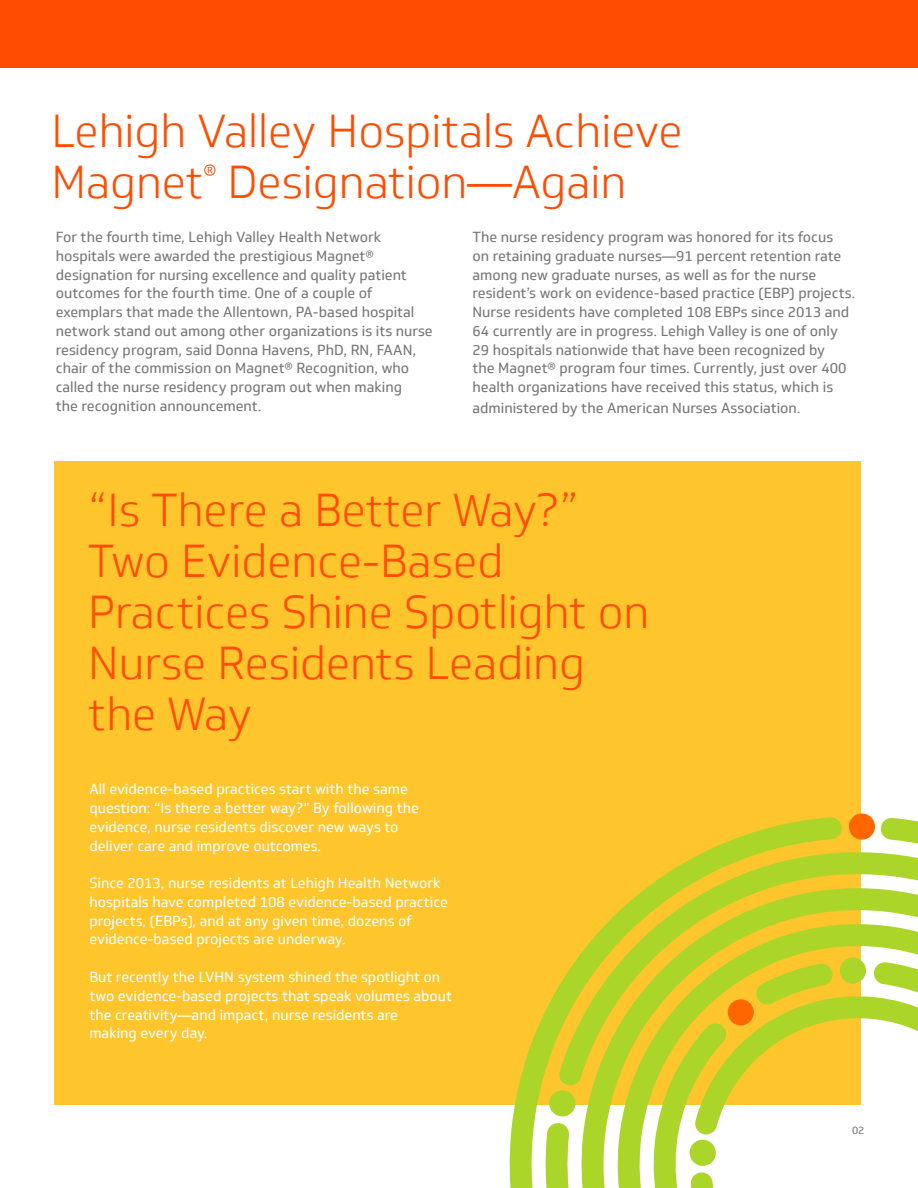
<style>
.page{position:relative;width:918px;height:1188px;background:#fff}
.page>*{position:absolute;margin:0;border:0;box-sizing:border-box;transform-origin:0 0}
.Subhead-XtraBOLD_Gol{font:300 45px/51px "Soleto";color:#ff4c00}
.Subhead-XtraBOLD_Gol-2{font:14.25px/18.8px "Soleto";color:#77777a}
.Subhead-XtraBOLD_Gol-3{font:14.25px/18.8px "Soleto";color:#fff}
.t1{font:10.5px "Soleto";color:#77777a}
</style>
<div class="page">
<div style="left:54px;top:461px;width:807px;height:643px;background:#ffc52d"></div>
<div style="left:0;top:0;width:918px;height:68px;background:#ff4c00"></div>
<svg style="left:848px;top:813px;width:70px;height:31px"></svg>
<svg style="left:509px;top:817px;width:333px;height:371px"></svg>
<svg style="left:545px;top:847px;width:373px;height:341px"></svg>
<svg style="left:580px;top:874px;width:338px;height:314px;fill:#abd528"></svg>
<svg style="left:617px;top:919px;width:301px;height:269px;fill:#abd528"></svg>
<svg style="left:652px;top:962px;width:37px;height:226px;fill:#abd528"></svg>
<svg style="left:689px;top:957px;width:229px;height:231px"></svg>
<p class="Subhead-XtraBOLD_Gol" style="left:51px;top:106px;width:633px">Lehigh Valley Hospitals Achieve<br>Magnet<sup>®</sup> Designation—Again</p>
<p class="Subhead-XtraBOLD_Gol-2" style="left:56px;top:228px;width:379px">For the fourth time, Lehigh Valley Health Network hospitals were awarded the prestigious Magnet® designation for nursing excellence and quality patient outcomes for the fourth time. One of a couple of exemplars that made the Allentown, PA-based hospital network stand out among other organizations is its nurse residency program, said Donna Havens, PhD, RN, FAAN, chair of the commission on Magnet® Recognition, who called the nurse residency program out when making<br>the recognition announcement.</p>
<p class="Subhead-XtraBOLD_Gol-2" style="left:472px;top:228px;width:384px">The nurse residency program was honored for its focus<br>on retaining graduate nurses—91 percent retention rate among new graduate nurses, as well as for the nurse resident’s work on evidence-based practice (EBP) projects.<br>Nurse residents have completed 108 EBPs since 2013 and 64 currently are in progress. Lehigh Valley is one of only 29 hospitals nationwide that have been recognized by<br>the Magnet® program four times. Currently, just over 400 health organizations have received this status, which is</p>
<p class="Subhead-XtraBOLD_Gol-2" style="left:472px;top:399px;width:330px">administered by the American Nurses Association.</p>
<p class="Subhead-XtraBOLD_Gol" style="left:88px;top:485px;width:563px">“Is There a Better Way?”<br>Two Evidence-Based<br>Practices Shine Spotlight on<br>Nurse Residents Leading the Way</p>
<p class="Subhead-XtraBOLD_Gol-3" style="left:89px;top:780px;width:331px">All evidence-based practices start with the same question: “Is there a better way?” By following the evidence, nurse residents discover new ways to deliver care and improve outcomes.</p>
<p class="Subhead-XtraBOLD_Gol-3" style="left:89px;top:874px;width:360px">Since 2013, nurse residents at Lehigh Health Network hospitals have completed 108 evidence-based practice projects, (EBPs), and at any given time, dozens of evidence-based projects are underway.</p>
<p class="Subhead-XtraBOLD_Gol-3" style="left:89px;top:968px;width:364px">But recently the LVHN system shined the spotlight on two evidence-based projects that speak volumes about the creativity—and impact, nurse residents are<br>making every day.</p>
<p class="t1" style="left:852px;top:1124px;width:14px">02</p>
</div>
